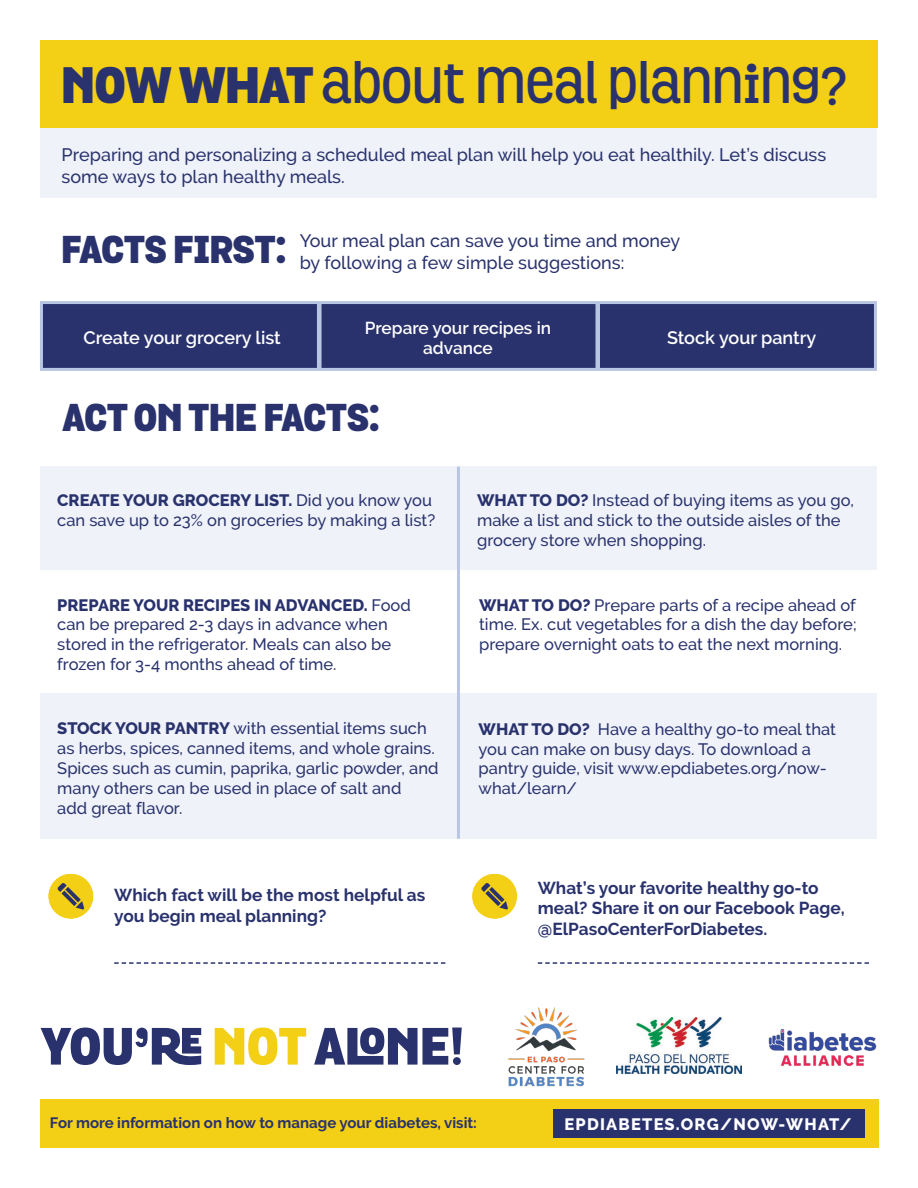
<style>
.page{position:relative;width:918px;height:1188px;background:#fff}
.page>*{position:absolute;margin:0;border:0;box-sizing:border-box;transform-origin:0 0}
.t1{font:700 49.5px "Grota";color:#29326d}
.facts___act{font:900 37.5px "Grota";color:#29326d}
.Main_Body{font:500 18px/21.6px "Raleway";color:#29326d}
.White_Body_Text{font:600 18px "Raleway";color:#fff}
.Main_Body_Activity{font:700 17.25px/20.7px "Raleway";color:#29326d}
.White_Body_Text-2{font:600 17.25px/20.7px "Raleway";color:#fff;text-align:center}
.Main_Bod_Bold{font:500 16.5px/19.8px "Raleway";color:#29326d}
.t2{font:800 16.5px "Raleway";letter-spacing:.075em;color:#fff}
.t3{font:700 15px "Raleway";color:#29326d}
.s1{font-weight:900}
.s2{font-weight:800}
</style>
<div class="page">
<div style="left:41px;top:1099px;width:838px;height:49px;background:#f3cf15"></div>
<svg style="left:41px;top:1028px;width:160px;height:37px"></svg>
<svg style="left:215px;top:1028px;width:91px;height:37px"></svg>
<svg style="left:314px;top:1028px;width:148px;height:37px"></svg>
<div style="left:553px;top:1109px;width:311px;height:28px;background:#29326d"></div>
<img style="left:616px;top:1017px;width:126px;height:57px">
<img style="left:508px;top:1007px;width:77px;height:80px">
<img style="left:768px;top:1029px;width:109px;height:38px">
<div style="left:40px;top:128px;width:838px;height:70px;background:#eff2f9"></div>
<div style="left:40px;top:301px;width:280px;height:70px;background:#29326d;border:3px solid #b8c6e4"></div>
<div style="left:319px;top:301px;width:280px;height:70px;background:#29326d;border:3px solid #b8c6e4"></div>
<div style="left:597px;top:301px;width:280px;height:70px;background:#29326d;border:3px solid #b8c6e4"></div>
<div style="left:41px;top:467px;width:836px;height:103px;background:#eff2f9"></div>
<div style="left:40px;top:693px;width:836px;height:146px;background:#eff2f9"></div>
<hr style="left:457px;top:467px;width:3px;height:372px;background:#b8c6e4">
<div style="left:40px;top:40px;width:838px;height:88px;background:#f3cf15"></div>
<div style="left:49px;top:874px;width:44px;height:45px;background:#f3cf15;border-radius:50%"></div>
<svg style="left:57px;top:883px;width:27px;height:27px"></svg>
<div style="left:472px;top:874px;width:45px;height:45px;background:#f3cf15;border-radius:50%"></div>
<svg style="left:481px;top:883px;width:27px;height:27px"></svg>
<svg style="left:114px;top:962px;width:331px;height:2px"></svg>
<svg style="left:538px;top:962px;width:331px;height:2px"></svg>
<p class="t1" style="left:62px;top:48px;width:787px"><span class="s1">NOW WHAT</span> about meal planning?</p>
<p class="Main_Body" style="left:62px;top:144px;width:766px">Preparing and personalizing a scheduled meal plan will help you eat healthily. Let’s discuss some ways to plan healthy meals.</p>
<p class="facts___act" style="left:62px;top:220px;width:227px">FACTS FIRST:</p>
<p class="Main_Body" style="left:300px;top:230px;width:382px">Your meal plan can save you time and money</p>
<p class="Main_Body" style="left:300px;top:251px;width:326px">by following a few simple suggestions:</p>
<p class="White_Body_Text-2" style="left:365px;top:317px;width:188px">Prepare your recipes in advance</p>
<p class="White_Body_Text" style="left:84px;top:328px;width:199px">Create your grocery list</p>
<p class="White_Body_Text" style="left:667px;top:327px;width:151px">Stock your pantry</p>
<p class="facts___act" style="left:63px;top:387px;width:319px">ACT ON THE FACTS:</p>
<p class="Main_Bod_Bold" style="left:57px;top:490px;width:379px"><span class="s2">CREATE YOUR GROCERY LIST.</span> Did you know you can save up to 23% on groceries by making a list?</p>
<p class="Main_Bod_Bold" style="left:57px;top:595px;width:355px"><span class="s2">PREPARE YOUR RECIPES IN ADVANCED.</span> Food can be prepared 2-3 days in advance when stored in the refrigerator. Meals can also be frozen for 3-4 months ahead of time.</p>
<p class="Main_Bod_Bold" style="left:57px;top:719px;width:383px"><span class="s2">STOCK YOUR PANTRY</span> with essential items such as herbs, spices, canned items, and whole grains.<br>Spices such as cumin, paprika, garlic powder, and many others can be used in place of salt and</p>
<p class="Main_Bod_Bold" style="left:57px;top:798px;width:127px">add great flavor.</p>
<p class="Main_Bod_Bold" style="left:477px;top:490px;width:379px"><span class="s2">WHAT TO DO?</span> Instead of buying items as you go, make a list and stick to the outside aisles of the grocery store when shopping.</p>
<p class="Main_Bod_Bold" style="left:479px;top:595px;width:379px;text-align:justify"><span class="s2">WHAT TO DO?</span> Prepare parts of a recipe ahead of time. Ex. cut vegetables for a dish the day before; prepare overnight oats to eat the next morning.</p>
<p class="Main_Bod_Bold" style="left:479px;top:719px;width:359px"><span class="s2">WHAT TO DO?</span> Have a healthy go-to meal that you can make on busy days. To download a pantry guide, visit www.epdiabetes.org/now&shy;what/learn/</p>
<p class="Main_Body_Activity" style="left:114px;top:885px;width:313px">Which fact will be the most helpful as you begin meal planning?</p>
<p class="Main_Body_Activity" style="left:538px;top:877px;width:308px">What’s your favorite healthy go-to meal? Share it on our Facebook Page,</p>
<p class="Main_Body_Activity" style="left:538px;top:919px;width:231px">@ElPasoCenterForDiabetes.</p>
<p class="t3" style="left:50px;top:1115px;width:428px">For more information on how to manage your diabetes, visit:</p>
<p class="t2" style="left:564px;top:1115px;width:289px">EPDIABETES.ORG/NOW-WHAT/</p>
</div>
